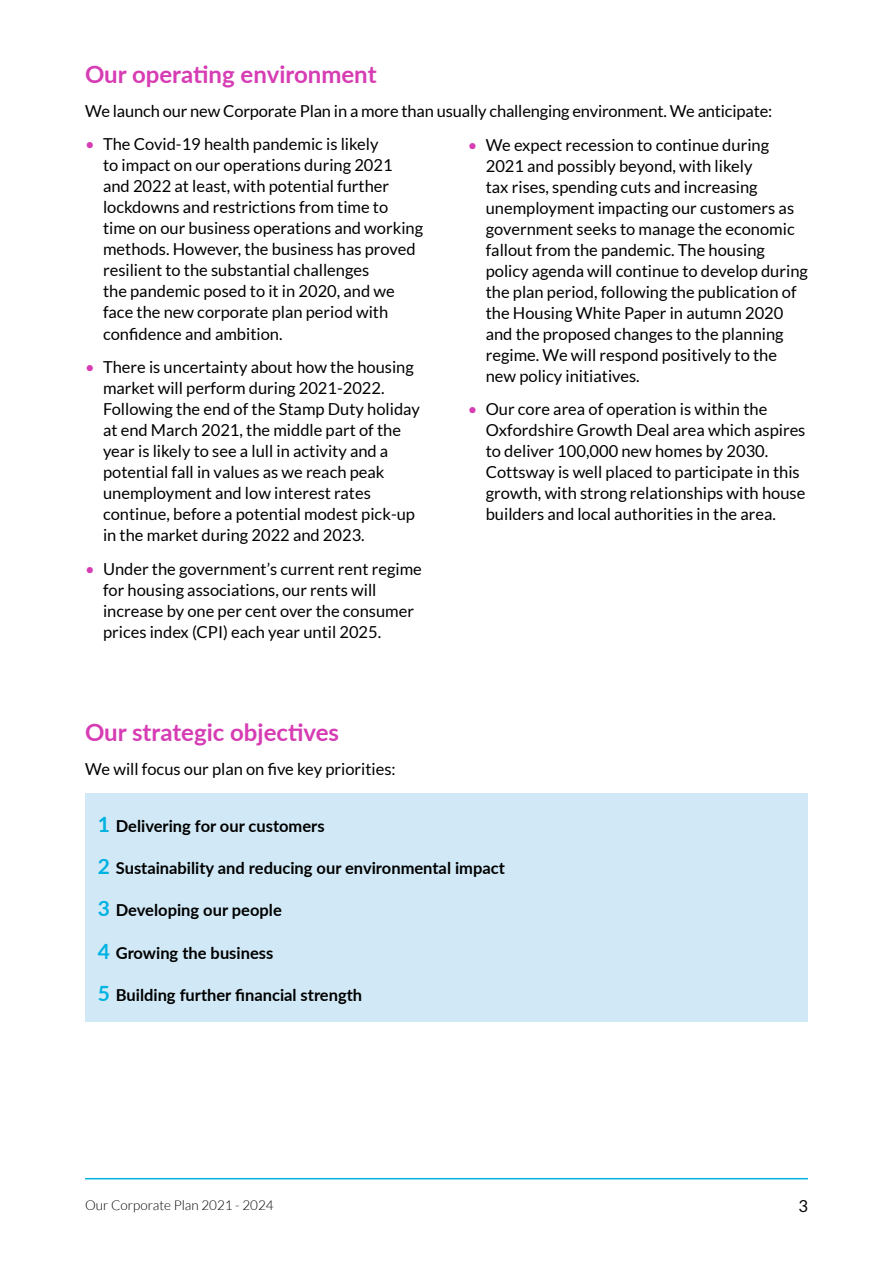
<style>
.page{position:relative;width:893px;height:1263px;background:#fff}
.page>*{position:absolute;margin:0;border:0;box-sizing:border-box;transform-origin:0 0}
.t1{font:700 24px "Lato";color:#d63cb3}
.t2{font:16.5px/21px "Lato";color:#000}
.t3{font:700 16.5px "Lato";color:#000}
.t4{font:300 13.5px "Lato";color:#000}
.s1{color:#d63cb3}
.s2{font-size:21px;color:#00b2e2}
</style>
<div class="page">
<hr style="left:85px;top:1178px;width:723px;height:1px;background:#00b2e2">
<div style="left:85px;top:794px;width:723px;height:228px;background:#d1e9f6"></div>
<h1 class="t1" style="left:85px;top:57px;width:293px">Our operating environment</h1>
<p class="t2" style="left:85px;top:100px;width:689px">We launch our new Corporate Plan in a more than usually challenging environment. We anticipate:</p>
<p class="t2" style="left:103px;top:134px;width:322px;text-indent:-18px"><span class="s1">•</span> The Covid-19 health pandemic is likely<br>to impact on our operations during 2021 and 2022 at least, with potential further lockdowns and restrictions from time to time on our business operations and working methods. However, the business has proved resilient to the substantial challenges<br>the pandemic posed to it in 2020, and we face the new corporate plan period with confidence and ambition.</p>
<p class="t2" style="left:103px;top:357px;width:318px;text-indent:-18px"><span class="s1">•</span> There is uncertainty about how the housing market will perform during 2021-2022.<br>Following the end of the Stamp Duty holiday at end March 2021, the middle part of the year is likely to see a lull in activity and a potential fall in values as we reach peak unemployment and low interest rates continue, before a potential modest pick-up in the market during 2022 and 2023.</p>
<p class="t2" style="left:103px;top:558px;width:320px;text-indent:-18px"><span class="s1">•</span> Under the government’s current rent regime for housing associations, our rents will increase by one per cent over the consumer prices index (CPI) each year until 2025.</p>
<p class="t2" style="left:486px;top:134px;width:324px;text-indent:-18px"><span class="s1">•</span> We expect recession to continue during 2021 and possibly beyond, with likely<br>tax rises, spending cuts and increasing unemployment impacting our customers as government seeks to manage the economic fallout from the pandemic. The housing policy agenda will continue to develop during the plan period, following the publication of the Housing White Paper in autumn 2020 and the proposed changes to the planning regime. We will respond positively to the new policy initiatives.</p>
<p class="t2" style="left:486px;top:399px;width:321px;text-indent:-18px"><span class="s1">•</span> Our core area of operation is within the Oxfordshire Growth Deal area which aspires to deliver 100,000 new homes by 2030.<br>Cottsway is well placed to participate in this growth, with strong relationships with house builders and local authorities in the area.</p>
<h1 class="t1" style="left:85px;top:715px;width:256px">Our strategic objectives</h1>
<p class="t2" style="left:85px;top:758px;width:312px">We will focus our plan on five key priorities:</p>
<p class="t3" style="left:98px;top:814px;width:228px"><span class="s2">1</span> Delivering for our customers</p>
<p class="t3" style="left:98px;top:856px;width:409px"><span class="s2">2</span> Sustainability and reducing our environmental impact</p>
<p class="t3" style="left:98px;top:898px;width:186px"><span class="s2">3</span> Developing our people</p>
<p class="t3" style="left:98px;top:940px;width:177px"><span class="s2">4</span> Growing the business</p>
<p class="t3" style="left:98px;top:983px;width:266px"><span class="s2">5</span> Building further financial strength</p>
<p class="t4" style="left:85px;top:1198px;width:190px">Our Corporate Plan 2021 - 2024</p>
<p class="t2" style="left:798px;top:1196px;width:11px">3</p>
</div>
